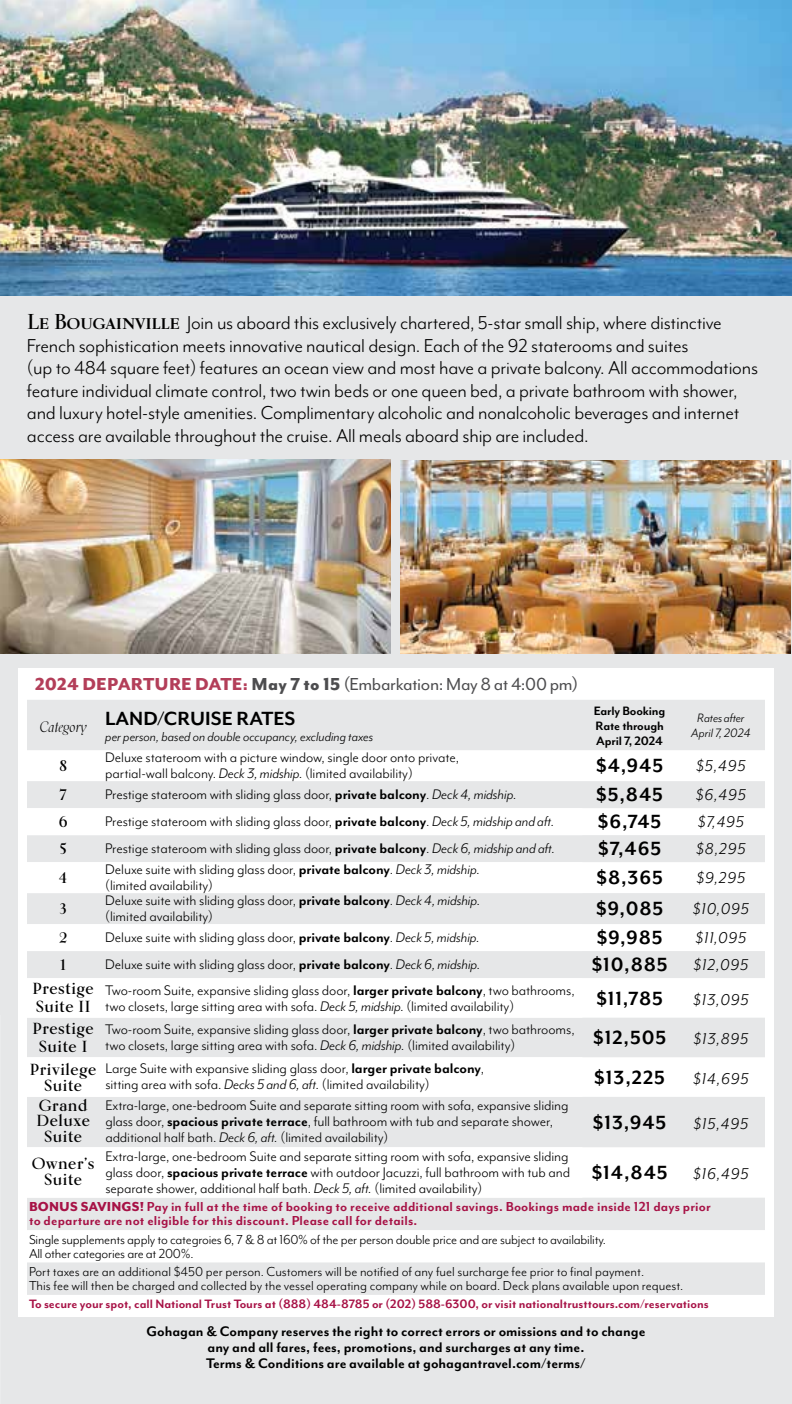
<style>
.page{position:relative;width:792px;height:1404px;background:#fff}
.page>*{position:absolute;margin:0;border:0;box-sizing:border-box;transform-origin:0 0}
.t1{font:700 22px "Mr Eaves Mod OT";letter-spacing:.04em;color:#000}
.t2{font:700 22px "Mr Eaves Mod OT";color:#000}
.t3{font:21.6px/22.6px "Mr Eaves Mod OT";letter-spacing:-.01em;color:#000}
.t4{font:20px "Mr Eaves Mod OT";letter-spacing:-.015em;color:#4d4d4f}
.t5{font:italic 18px "Mr Eaves Mod OT";letter-spacing:.04em;color:#000}
.t6{font:16px/16px "Mr Eaves Mod OT";letter-spacing:-.005em;color:#000}
.t7{font:700 16px/16px "Mr Eaves Mod OT";color:#000;text-align:center}
.t8{font:700 16px/18px "Kumlien Pro";letter-spacing:.035em;color:#000;text-align:center}
.t9{font:15px/14px "Mr Eaves Mod OT";color:#000}
.t10{font:700 15px/14px "Mr Eaves Mod OT";letter-spacing:.01em;color:#a71246}
.t11{font:italic 15px "Mr Eaves Mod OT";color:#000}
.t12{font:700 14px "Mr Eaves Mod OT";color:#a71246}
.t13{font:700 14px/15px "Mr Eaves Mod OT";letter-spacing:-.01em;color:#000;text-align:justify}
.t14{font:italic 14px/15px "Mr Eaves Mod OT";letter-spacing:-.01em;color:#000;text-align:center}
.s1{font-family:"Kumlien Pro";font-weight:700}
.s2{font-weight:800;color:#b33e59}
.s3{font-weight:800}
.s4{font-style:italic}
.s5{font-weight:700}
.s6{font-weight:400;font-style:italic;font-size:18px}
</style>
<div class="page">
<div style="left:0;top:293px;width:792px;height:1111px;background:#e6e7e8"></div>
<img style="left:0;top:460px;width:391px;height:193px">
<img style="left:400px;top:460px;width:391px;height:193px">
<img style="left:0;top:0;width:792px;height:296px">
<div style="left:18px;top:668px;width:756px;height:648px;background:#fff"></div>
<svg style="left:27px;top:700px;width:738px;height:595px;fill:#e6e7e8"></svg>
<svg style="left:27px;top:808px;width:555px;height:390px"></svg>
<svg style="left:27px;top:862px;width:555px;height:31px"></svg>
<p class="t3" style="left:27px;top:312px;width:733px"><span class="s1">Le Bougainville</span> Join us aboard this exclusively chartered, 5-star small ship, where distinctive French sophistication meets innovative nautical design. Each of the 92 staterooms and suites<br>(up to 484 square feet) features an ocean view and most have a private balcony. All accommodations feature individual climate control, two twin beds or one queen bed, a private bathroom with shower, and luxury hotel-style amenities. Complimentary alcoholic and nonalcoholic beverages and internet access are available throughout the cruise. All meals aboard ship are included.</p>
<p class="t4" style="left:35px;top:676px;width:545px"><span class="s2">2024 DEPARTURE DATE:</span> <span class="s3">May 7 to 15</span> (Embarkation: May 8 at 4:00 pm)</p>
<h1 class="t2" style="left:40px;top:710px;width:258px"><sub>Category</sub> LAND/CRUISE RATES</h1>
<p class="t11" style="left:105px;top:731px;width:269px">per person, based on double occupancy, excluding taxes</p>
<p class="t13" style="left:594px;top:704px;width:73px">Early Booking Rate through April 7, 2024</p>
<p class="t14" style="left:691px;top:712px;width:61px">Rates after<br>April 7, 2024</p>
<p class="t8" style="left:59px;top:758px;width:10px">8</p>
<p class="t6" style="left:105px;top:750px;width:355px">Deluxe stateroom with a picture window, single door onto private, partial-wall balcony. <span class="s4">Deck 3, midship.</span> (limited availability)</p>
<h1 class="t1" style="left:596px;top:757px;width:69px">$4,945</h1>
<p class="t5" style="left:696px;top:759px;width:51px">$5,495</p>
<p class="t8" style="left:60px;top:787px;width:9px">7</p>
<p class="t6" style="left:105px;top:787px;width:413px">Prestige stateroom with sliding glass door, <span class="s5">private balcony</span>. <span class="s4">Deck 4, midship.</span></p>
<h1 class="t1" style="left:596px;top:786px;width:68px">$5,845</h1>
<p class="t5" style="left:696px;top:788px;width:52px">$6,495</p>
<p class="t8" style="left:59px;top:814px;width:10px">6</p>
<p class="t6" style="left:105px;top:814px;width:451px">Prestige stateroom with sliding glass door, <span class="s5">private balcony</span>. <span class="s4">Deck 5, midship and aft.</span></p>
<h1 class="t1" style="left:598px;top:813px;width:65px">$6,745</h1>
<p class="t5" style="left:698px;top:815px;width:48px">$7,495</p>
<p class="t8" style="left:60px;top:841px;width:8px">5</p>
<p class="t6" style="left:105px;top:841px;width:451px">Prestige stateroom with sliding glass door, <span class="s5">private balcony</span>. <span class="s4">Deck 6, midship and aft.</span></p>
<h1 class="t1" style="left:598px;top:840px;width:64px">$7,465</h1>
<p class="t5" style="left:696px;top:842px;width:51px">$8,295</p>
<p class="t8" style="left:59px;top:870px;width:9px">4</p>
<p class="t6" style="left:105px;top:862px;width:376px">Deluxe suite with sliding glass door, <span class="s5">private balcony</span>. <span class="s4">Deck 3, midship. </span>(limited availability)</p>
<h1 class="t1" style="left:596px;top:869px;width:68px">$8,365</h1>
<p class="t5" style="left:697px;top:871px;width:50px">$9,295</p>
<p class="t8" style="left:60px;top:901px;width:9px">3</p>
<p class="t6" style="left:105px;top:893px;width:377px">Deluxe suite with sliding glass door, <span class="s5">private balcony</span>. <span class="s4">Deck 4, midship. </span>(limited availability)</p>
<h1 class="t1" style="left:596px;top:900px;width:69px">$9,085</h1>
<p class="t5" style="left:693px;top:902px;width:58px">$10,095</p>
<p class="t8" style="left:59px;top:930px;width:10px">2</p>
<p class="t6" style="left:105px;top:930px;width:376px">Deluxe suite with sliding glass door, <span class="s5">private balcony</span>. <span class="s4">Deck 5, midship.</span></p>
<h1 class="t1" style="left:597px;top:929px;width:67px">$9,985</h1>
<p class="t5" style="left:695px;top:931px;width:53px">$11,095</p>
<p class="t8" style="left:60px;top:957px;width:7px">1</p>
<p class="t6" style="left:105px;top:957px;width:377px">Deluxe suite with sliding glass door, <span class="s5">private balcony</span>. <span class="s4">Deck 6, midship.</span></p>
<h1 class="t1" style="left:592px;top:956px;width:158px">$10,885 <span class="s6">$12,095</span></h1>
<p class="t8" style="left:33px;top:981px;width:63px;text-align:left">Prestige<br>Suite II</p>
<p class="t6" style="left:105px;top:983px;width:471px">Two-room Suite, expansive sliding glass door, <span class="s5">larger private balcony</span>, two bathrooms, two closets, large sitting area with sofa. <span class="s4">Deck 5, midship.</span> (limited availability)</p>
<h1 class="t1" style="left:596px;top:989px;width:68px">$11,785</h1>
<p class="t5" style="left:693px;top:992px;width:57px">$13,095</p>
<p class="t8" style="left:33px;top:1021px;width:63px">Prestige<br>Suite I</p>
<p class="t6" style="left:105px;top:1022px;width:471px">Two-room Suite, expansive sliding glass door, <span class="s5">larger private balcony</span>, two bathrooms, two closets, large sitting area with sofa. <span class="s4">Deck 6, midship.</span> (limited availability)</p>
<h1 class="t1" style="left:593px;top:1029px;width:157px">$12,505 <span class="s6">$13,895</span></h1>
<p class="t8" style="left:30px;top:1062px;width:68px;line-height:16px">Privilege<br>Suite</p>
<p class="t6" style="left:105px;top:1061px;width:380px">Large Suite with expansive sliding glass door, <span class="s5">larger private balcony</span>, sitting area with sofa. <span class="s4">Decks 5 and 6, aft.</span> (limited availability)</p>
<h1 class="t1" style="left:594px;top:1068px;width:72px">$13,225</h1>
<p class="t5" style="left:693px;top:1071px;width:57px">$14,695</p>
<p class="t8" style="left:36px;top:1099px;width:55px;line-height:15.6px">Grand<br>Deluxe<br>Suite</p>
<p class="t6" style="left:105px;top:1098px;width:465px">Extra-large, one-bedroom Suite and separate sitting room with sofa, expansive sliding glass door, <span class="s5">spacious private terrace</span>, full bathroom with tub and separate shower, additional half bath. <span class="s4">Deck 6, aft.</span> (limited availability)</p>
<h1 class="t1" style="left:593px;top:1113px;width:157px">$13,945 <span class="s6">$15,495</span></h1>
<p class="t8" style="left:32px;top:1157px;width:64px;line-height:16px">Owner’s<br>Suite</p>
<p class="t6" style="left:105px;top:1149px;width:466px;text-align:justify">Extra-large, one-bedroom Suite and separate sitting room with sofa, expansive sliding glass door, <span class="s5">spacious private terrace</span> with outdoor Jacuzzi, full bathroom with tub and separate shower, additional half bath. <span class="s4">Deck 5, aft.</span> (limited availability)</p>
<h1 class="t1" style="left:592px;top:1164px;width:158px">$14,845 <span class="s6">$16,495</span></h1>
<p class="t10" style="left:29px;top:1201px;width:683px"><span class="s3">BONUS SAVINGS!</span> Pay in full at the time of booking to receive additional savings. Bookings made inside 121 days prior to departure are not eligible for this discount. Please call for details.</p>
<p class="t9" style="left:29px;top:1233px;width:579px">Single supplements apply to categroies 6, 7 &amp; 8 at 160% of the per person double price and are subject to availability.<br>All other categories are at 200%.</p>
<p class="t9" style="left:29px;top:1265px;width:656px">Port taxes are an additional $450 per person. Customers will be notified of any fuel surcharge fee prior to final payment.<br>This fee will then be charged and collected by the vessel operating company while on board. Deck plans available upon request.</p>
<p class="t12" style="left:29px;top:1298px;width:681px">To secure your spot, call National Trust Tours at (888) 484-8785 or (202) 588-6300, or visit nationaltrusttours.com/reservations</p>
<p class="t7" style="left:146px;top:1324px;width:501px">Gohagan &amp; Company reserves the right to correct errors or omissions and to change any and all fares, fees, promotions, and surcharges at any time.<br>Terms &amp; Conditions are available at gohagantravel.com/terms/</p>
</div>
